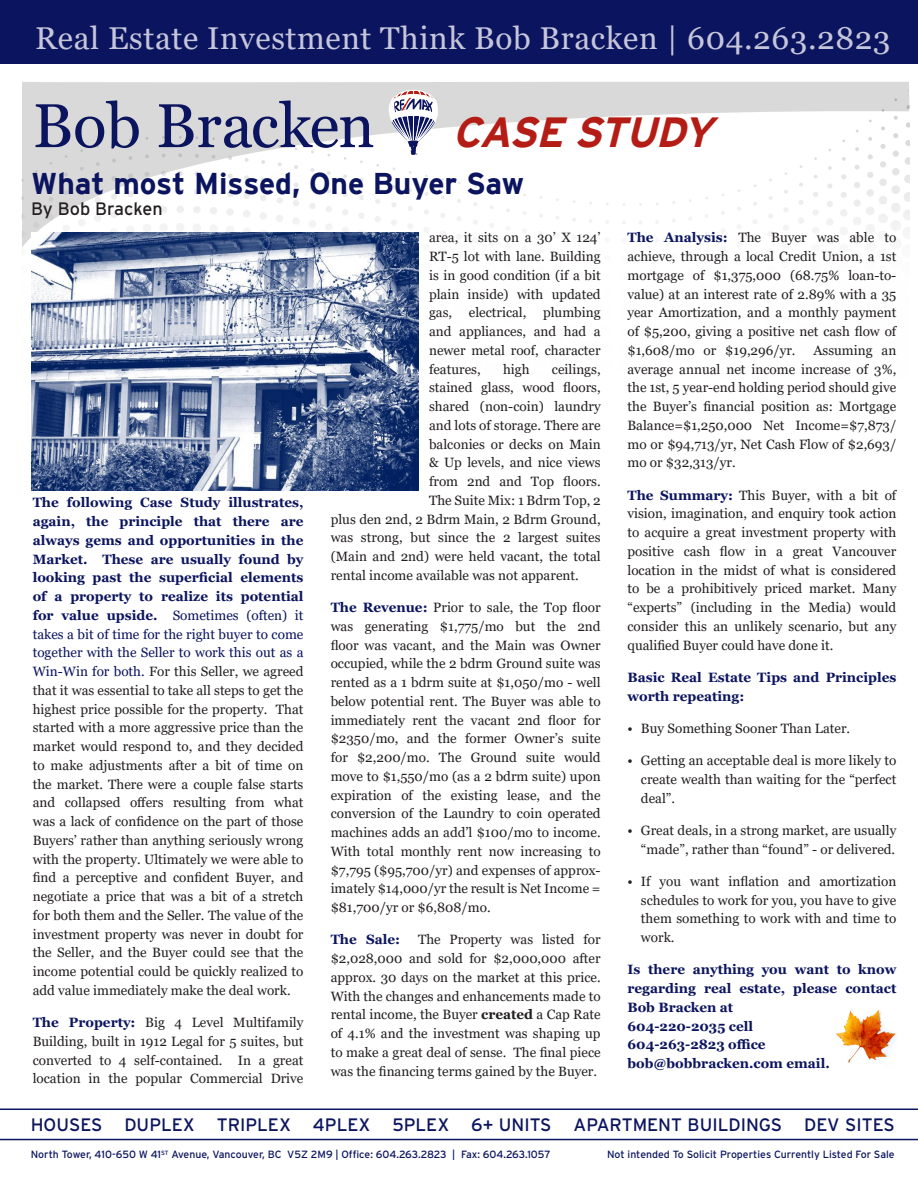
<style>
.page{position:relative;width:918px;height:1188px;background:#fff}
.page>*{position:absolute;margin:0;border:0;box-sizing:border-box;transform-origin:0 0}
.t1{font:61.8px "Georgia";color:#0b145e}
.t2{font:italic 700 42.15px "Interstate";color:#b41d15}
.t3{font:31.5px "Georgia";letter-spacing:.02em;color:#c6c6db}
.t4{font:700 30px "Interstate";color:#0b145e}
.t5{font:18px "Interstate";color:#0b145e}
.t6{font:18px "Interstate";color:#231f20}
.t7{font:13.5px/18.8px "Georgia";color:#231f20;text-align:justify}
.t8{font:700 13.5px/18.8px "Georgia";color:#0b145e}
.t9{font:10.5px "Interstate";color:#0b145e}
.s1{font-weight:700;color:#0b145e}
.s2{color:#0b145e}
.s3{font-weight:700}
</style>
<div class="page">
<img style="left:836px;top:1009px;width:60px;height:54px">
<div style="left:0;top:0;width:918px;height:63px;background:#0b145e"></div>
<hr style="left:0;top:1109px;width:918px;height:1px;background:#0b145e">
<hr style="left:0;top:1139px;width:918px;height:1px;background:#0b145e">
<svg style="left:22px;top:82px;width:888px;height:165px"></svg>
<svg style="left:388px;top:89px;width:52px;height:66px"></svg>
<img style="left:31px;top:232px;width:388px;height:258px">
<p class="t3" style="left:35px;top:19px;width:857px">Real Estate Investment Think Bob Bracken | 604.263.2823</p>
<p class="t1" style="left:33px;top:88px;width:344px">Bob Bracken</p>
<p class="t2" style="left:452px;top:108px;width:273px">CASE STUDY</p>
<p class="t4" style="left:31px;top:167px;width:494px">What most Missed, One Buyer Saw</p>
<p class="t6" style="left:31px;top:199px;width:133px">By Bob Bracken</p>
<p class="t7" style="left:33px;top:494px;width:272px"><span class="s1">The following Case Study illustrates, again, the principle that there are always gems and opportunities in the Market. These are usually found by looking past the superficial elements of a property to realize its potential for value upside.</span> <span class="s2">Sometimes (often) it takes a bit of time for the right buyer to come together with the Seller to work this out as a Win-Win for both.</span> For this Seller, we agreed that it was essential to take all steps to get the highest price possible for the property. That started with a more aggressive price than the market would respond to, and they decided to make adjustments after a bit of time on the market. There were a couple false starts and collapsed offers resulting from what was a lack of confidence on the part of those Buyers’ rather than anything seriously wrong with the property. Ultimately we were able to find a perceptive and confident Buyer, and negotiate a price that was a bit of a stretch for both them and the Seller. The value of the investment property was never in doubt for the Seller, and the Buyer could see that the income potential could be quickly realized to add value immediately make the deal work.</p>
<p class="t7" style="left:33px;top:1013px;width:272px"><span class="s1">The Property:</span> Big 4 Level Multifamily Building, built in 1912 Legal for 5 suites, but converted to 4 self-contained. In a great location in the popular Commercial Drive</p>
<p class="t7" style="left:429px;top:229px;width:173px">area, it sits on a 30’ X 124’ RT-5 lot with lane. Building is in good condition (if a bit plain inside) with updated gas, electrical, plumbing and appliances, and had a newer metal roof, character features,</p>
<p class="t7" style="left:503px;top:360px;width:28px">high</p>
<p class="t7" style="left:552px;top:360px;width:50px">ceilings,</p>
<p class="t7" style="left:429px;top:379px;width:173px">stained glass, wood floors,</p>
<p class="t7" style="left:429px;top:397px;width:173px">shared (non-coin) laundry</p>
<p class="t7" style="left:429px;top:416px;width:173px">and lots of storage. There are</p>
<p class="t7" style="left:429px;top:435px;width:173px">balconies or decks on Main</p>
<p class="t7" style="left:429px;top:454px;width:173px">&amp; Up levels, and nice views</p>
<p class="t7" style="left:429px;top:472px;width:173px">from 2nd and Top floors.</p>
<p class="t7" style="left:429px;top:491px;width:173px">The Suite Mix: 1 Bdrm Top, 2</p>
<p class="t7" style="left:331px;top:510px;width:272px">plus den 2nd, 2 Bdrm Main, 2 Bdrm Ground,</p>
<p class="t7" style="left:331px;top:529px;width:271px">was strong, but since the 2 largest suites</p>
<p class="t7" style="left:331px;top:547px;width:271px">(Main and 2nd) were held vacant, the total</p>
<p class="t7" style="left:331px;top:566px;width:250px">rental income available was not apparent.</p>
<p class="t7" style="left:331px;top:598px;width:272px"><span class="s1">The Revenue:</span> Prior to sale, the Top floor was generating $1,775/mo but the 2nd floor was vacant, and the Main was Owner occupied, while the 2 bdrm Ground suite was rented as a 1 bdrm suite at $1,050/mo - well below potential rent. The Buyer was able to immediately rent the vacant 2nd floor for $2350/mo, and the former Owner’s suite for $2,200/mo. The Ground suite would move to $1,550/mo (as a 2 bdrm suite) upon expiration of the existing lease, and the conversion of the Laundry to coin operated machines adds an add’l $100/mo to income.<br>With total monthly rent now increasing to $7,795 ($95,700/yr) and expenses of approx&shy;imately $14,000/yr the result is Net Income = $81,700/yr or $6,808/mo.</p>
<p class="t8" style="left:331px;top:930px;width:71px">The Sale:</p>
<p class="t7" style="left:331px;top:931px;width:272px;text-indent:87px">The Property was listed for $2,028,000 and sold for $2,000,000 after approx. 30 days on the market at this price.<br>With the changes and enhancements made to rental income, the Buyer <span class="s3">created</span> a Cap Rate of 4.1% and the investment was shaping up to make a great deal of sense. The final piece was the financing terms gained by the Buyer.</p>
<p class="t7" style="left:627px;top:229px;width:270px"><span class="s1">The Analysis:</span> The Buyer was able to achieve, through a local Credit Union, a 1st mortgage of $1,375,000 (68.75% loan-to&shy;value) at an interest rate of 2.89% with a 35 year Amortization, and a monthly payment of $5,200, giving a positive net cash flow of $1,608/mo or $19,296/yr.</p>
<p class="t7" style="left:627px;top:341px;width:270px;text-indent:186px">Assuming an average annual net income increase of 3%, the 1st, 5 year-end holding period should give the Buyer’s financial position as: Mortgage Balance=$1,250,000 Net Income=$7,873/ mo or $94,713/yr, Net Cash Flow of $2,693/ mo or $32,313/yr.</p>
<p class="t7" style="left:627px;top:486px;width:270px"><span class="s1">The Summary:</span> This Buyer, with a bit of vision, imagination, and enquiry took action to acquire a great investment property with positive cash flow in a great Vancouver location in the midst of what is considered to be a prohibitively priced market. Many “experts” (including in the Media) would consider this an unlikely scenario, but any qualified Buyer could have done it.</p>
<p class="t8" style="left:627px;top:668px;width:270px">Basic Real Estate Tips and Principles worth repeating:</p>
<p class="t7" style="left:627px;top:719px;width:224px">• Buy Something Sooner Than Later.</p>
<p class="t7" style="left:641px;top:751px;width:257px;text-indent:-14px">• Getting an acceptable deal is more likely to create wealth than waiting for the “perfect deal”.</p>
<p class="t7" style="left:627px;top:821px;width:270px;text-align:right">• Great deals, in a strong market, are usually “made”, rather than “found” - or delivered.</p>
<p class="t7" style="left:641px;top:872px;width:257px;text-indent:-14px">• If you want inflation and amortization schedules to work for you, you have to give them something to work with and time to work.</p>
<p class="t8" style="left:627px;top:960px;width:270px;text-align:justify">Is there anything you want to know regarding real estate, please contact Bob Bracken at</p>
<p class="t8" style="left:627px;top:1017px;width:127px">604-220-2035 cell</p>
<p class="t8" style="left:627px;top:1035px;width:140px">604-263-2823 office</p>
<p class="t8" style="left:627px;top:1054px;width:204px">bob@bobbracken.com email.</p>
<p class="t5" style="left:31px;top:1115px;width:866px">HOUSES DUPLEX TRIPLEX 4PLEX 5PLEX 6+ UNITS APARTMENT BUILDINGS DEV SITES</p>
<p class="t9" style="left:31px;top:1148px;width:521px">North Tower, 410-650 W 41<sup>ST</sup> Avenue, Vancouver, BC V5Z 2M9 | Office: 604.263.2823 | Fax: 604.263.1057</p>
<p class="t9" style="left:607px;top:1148px;width:289px">Not intended To Solicit Properties Currently Listed For Sale</p>
</div>
